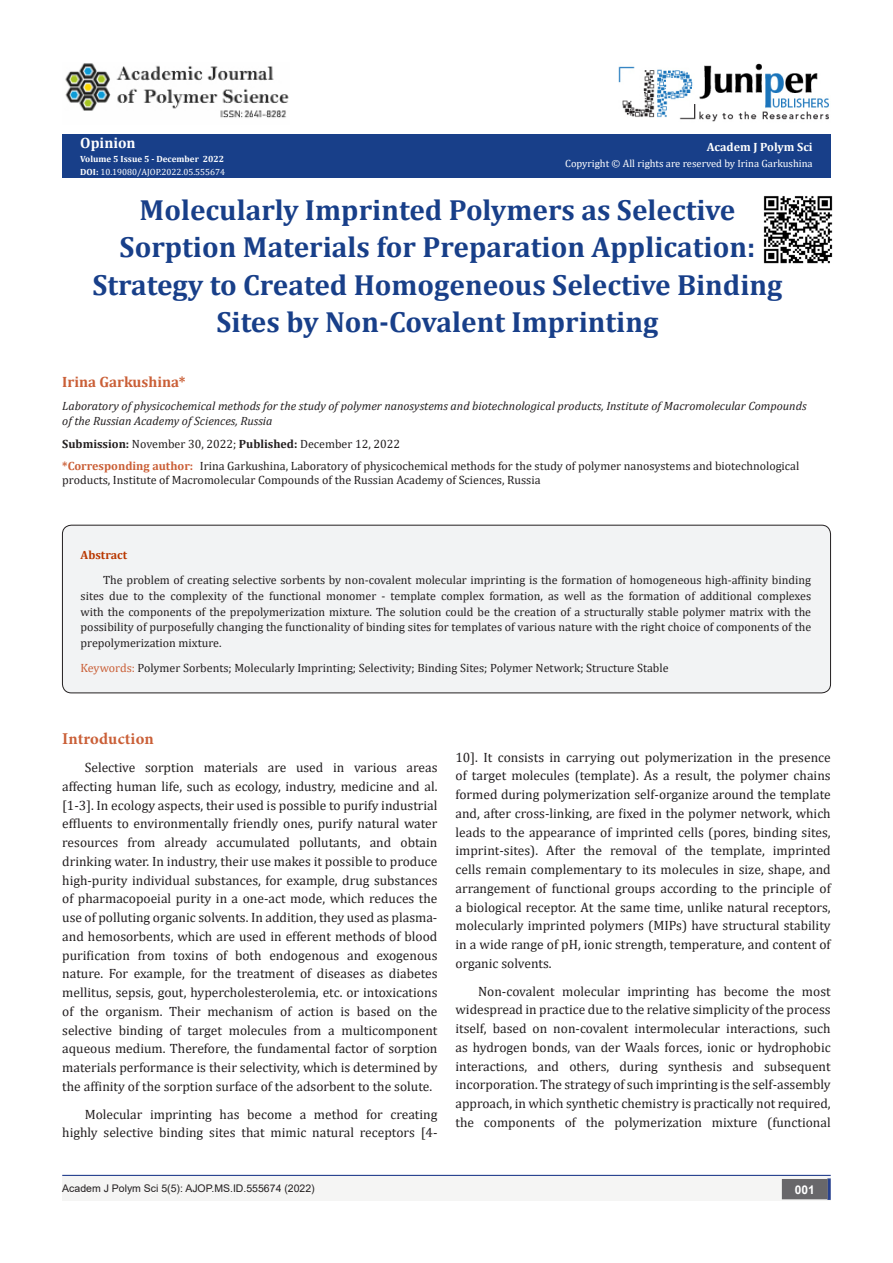
<style>
.page{position:relative;width:893px;height:1263px;background:#fff}
.page>*{position:absolute;margin:0;border:0;box-sizing:border-box;transform-origin:0 0}
.t1{font:700 29.25px/37.5px "Cambria";color:#183f89;text-align:center}
.t2{font:700 16.5px "Minion Pro";letter-spacing:.005em;color:#ca5f37}
.t3{font:700 15px "Cambria";color:#ca5f37}
.t4{font:700 15px "Cambria";color:#fff}
.t5{font:13.5px/18.8px "Cambria";color:#231f20;text-align:justify}
.No_Spacing{font:12px/15.8px "Cambria";color:#231f20}
.t6{font:italic 12px/14.4px "Cambria";color:#231f20}
.t7{font:700 12px "Cambria";color:#fff}
.No_Spacing-2{font:700 12px "Cambria";color:#b93700}
.t8{font:700 12px "Arial";color:#fff}
.t9{font:10.5px "Cambria";color:#fff}
.t10{font:10.5px "Arial";color:#231f20}
.t11{font:9px "Cambria";color:#fff}
.t12{font:700 9px "Cambria";color:#fff}
.s1{font-weight:700}
.s2{font-weight:700;color:#ca5f37}
.s3{color:#ca5f37}
</style>
<div class="page">
<div style="left:62px;top:134px;width:769px;height:44px;background:#183f89"></div>
<div style="left:62px;top:1176px;width:494px;height:25px;background:#f5f5f4"></div>
<div style="left:503px;top:1176px;width:328px;height:25px;background:#f5f5f4"></div>
<svg style="left:827px;top:1178px;width:4px;height:22px"></svg>
<div style="left:783px;top:1180px;width:44px;height:18px;background:#68676a"></div>
<div style="left:782px;top:1179px;width:46px;height:20px;border:2px solid #68676a"></div>
<hr style="left:62px;top:1175px;width:769px;height:1px;background:#253f8e">
<img style="left:618px;top:63px;width:211px;height:59px">
<img style="left:65px;top:63px;width:224px;height:55px">
<div style="left:62px;top:525px;width:768px;height:168px;background:#f2f3f4;border-radius:9px"></div>
<div style="left:62px;top:525px;width:769px;height:168px;border:1px solid #231f20;border-radius:9px"></div>
<img style="left:763px;top:196px;width:70px;height:68px">
<p class="t4" style="left:80px;top:132px;width:57px">Opinion</p>
<p class="t12" style="left:80px;top:152px;width:145px">Volume 5 Issue 5 - December 2022</p>
<p class="t11" style="left:80px;top:167px;width:146px"><span class="s1">DOI:</span> 10.19080/AJOP.2022.05.555674</p>
<p class="t7" style="left:707px;top:139px;width:107px">Academ J Polym Sci</p>
<p class="t9" style="left:565px;top:157px;width:249px">Copyright © All rights are reserved by Irina Garkushina</p>
<p class="t1" style="left:92px;top:190px;width:691px">Molecularly Imprinted Polymers as Selective Sorption Materials for Preparation Application:<br>Strategy to Created Homogeneous Selective Binding Sites by Non-Covalent Imprinting</p>
<p class="t3" style="left:62px;top:371px;width:125px">Irina Garkushina*</p>
<p class="t6" style="left:62px;top:398px;width:746px">Laboratory of physicochemical methods for the study of polymer nanosystems and biotechnological products, Institute of Macromolecular Compounds of the Russian Academy of Sciences, Russia</p>
<p class="No_Spacing" style="left:62px;top:436px;width:339px"><span class="s1">Submission:</span> November 30, 2022; <span class="s1">Published:</span> December 12, 2022</p>
<p class="No_Spacing" style="left:62px;top:458px;width:739px;line-height:14.4px"><span class="s2">*Corresponding author:</span> Irina Garkushina, Laboratory of physicochemical methods for the study of polymer nanosystems and biotechnological products, Institute of Macromolecular Compounds of the Russian Academy of Sciences, Russia</p>
<p class="No_Spacing-2" style="left:81px;top:547px;width:48px">Abstract</p>
<p class="No_Spacing" style="left:81px;top:572px;width:732px;text-align:justify;text-indent:22px">The problem of creating selective sorbents by non-covalent molecular imprinting is the formation of homogeneous high-affinity binding sites due to the complexity of the functional monomer - template complex formation, as well as the formation of additional complexes with the components of the prepolymerization mixture. The solution could be the creation of a structurally stable polymer matrix with the possibility of purposefully changing the functionality of binding sites for templates of various nature with the right choice of components of the prepolymerization mixture.</p>
<p class="No_Spacing" style="left:81px;top:660px;width:589px"><span class="s3">Keywords:</span> Polymer Sorbents; Molecularly Imprinting; Selectivity; Binding Sites; Polymer Network; Structure Stable</p>
<p class="t2" style="left:62px;top:727px;width:93px">Introduction</p>
<p class="t5" style="left:62px;top:758px;width:377px;text-indent:22px">Selective sorption materials are used in various areas affecting human life, such as ecology, industry, medicine and al. [1-3]. In ecology aspects, their used is possible to purify industrial effluents to environmentally friendly ones, purify natural water resources from already accumulated pollutants, and obtain drinking water. In industry, their use makes it possible to produce high-purity individual substances, for example, drug substances of pharmacopoeial purity in a one-act mode, which reduces the use of polluting organic solvents. In addition, they used as plasma&shy;and hemosorbents, which are used in efferent methods of blood purification from toxins of both endogenous and exogenous nature. For example, for the treatment of diseases as diabetes mellitus, sepsis, gout, hypercholesterolemia, etc. or intoxications of the organism. Their mechanism of action is based on the selective binding of target molecules from a multicomponent aqueous medium. Therefore, the fundamental factor of sorption materials performance is their selectivity, which is determined by the affinity of the sorption surface of the adsorbent to the solute.</p>
<p class="t5" style="left:62px;top:1104px;width:377px;text-align:right">Molecular imprinting has become a method for creating highly selective binding sites that mimic natural receptors [4-</p>
<p class="t5" style="left:455px;top:747px;width:377px">10]. It consists in carrying out polymerization in the presence of target molecules (template). As a result, the polymer chains formed during polymerization self-organize around the template and, after cross-linking, are fixed in the polymer network, which leads to the appearance of imprinted cells (pores, binding sites, imprint-sites). After the removal of the template, imprinted cells remain complementary to its molecules in size, shape, and arrangement of functional groups according to the principle of a biological receptor. At the same time, unlike natural receptors, molecularly imprinted polymers (MIPs) have structural stability in a wide range of pH, ionic strength, temperature, and content of organic solvents.</p>
<p class="t5" style="left:455px;top:981px;width:377px;text-indent:22px">Non-covalent molecular imprinting has become the most widespread in practice due to the relative simplicity of the process itself, based on non-covalent intermolecular interactions, such as hydrogen bonds, van der Waals forces, ionic or hydrophobic interactions, and others, during synthesis and subsequent incorporation. The strategy of such imprinting is the self-assembly approach, in which synthetic chemistry is practically not required, the components of the polymerization mixture (functional</p>
<p class="t10" style="left:62px;top:1181px;width:254px">Academ J Polym Sci 5(5): AJOP.MS.ID.555674 (2022)</p>
<p class="t8" style="left:795px;top:1181px;width:22px">001</p>
</div>
